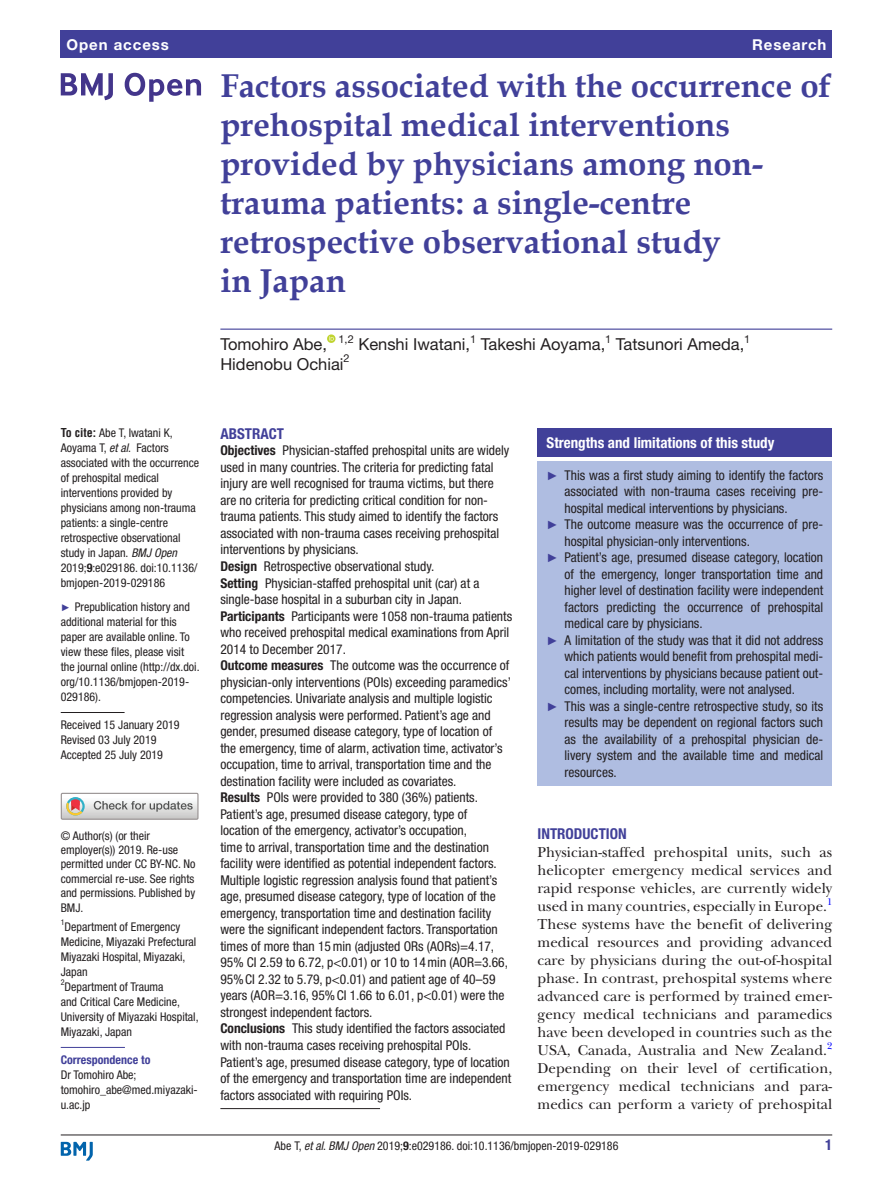
<style>
.page{position:relative;width:893px;height:1191px;background:#fff}
.page>*{position:absolute;margin:0;border:0;box-sizing:border-box;transform-origin:0 0}
.t1{font:700 33px/39px "Book Antiqua";color:#414099}
.t2{font:16.5px "Helvetica Neue LT Std";color:#231f20}
.t3{font:15px/18px "New Baskerville";color:#231f20;text-align:justify}
.t4{font:700 condensed 15px "Helvetica Neue LT Std";color:#fff}
.t5{font:700 condensed 15px "Helvetica Neue LT Std";color:#414099}
.t6{font:700 15px "Helvetica Neue LT Std";letter-spacing:.065em;color:#fff}
.t7{font:condensed 13.5px/16.5px "Helvetica Neue LT Std";color:#231f20}
.t8{font:condensed 12px/15px "Helvetica Neue LT Std";color:#231f20}
.t9{font:700 condensed 12px "Helvetica Neue LT Std";color:#414099}
.t10{font:10.95px "Helvetica Neue LT Std";color:#231f20}
.t11{font:9.9px "New Baskerville";color:#00f}
.t12{font:condensed 7.95px "Helvetica Neue LT Std";color:#231f20}
.s1{font-family:"Helvetica LT Std";font-weight:700}
.s2{font-style:italic}
.s3{font-weight:700}
.s4{font-family:"Arial";font-stretch:normal;font-size:9.75px;color:#414099}
.s5{font-family:"Arial";font-stretch:normal;font-size:12px;color:#414099}
</style>
<div class="page">
<hr style="left:61px;top:1134px;width:771px;height:1px;background:#231f20">
<svg style="left:61px;top:1141px;width:32px;height:19px"></svg>
<div style="left:61px;top:31px;width:771px;height:27px;background:#414099"></div>
<hr style="left:220px;top:328px;width:612px;height:2px;background:#414099">
<svg style="left:327px;top:334px;width:8px;height:9px"></svg>
<hr style="left:61px;top:712px;width:64px;height:1px;background:#231f20">
<hr style="left:61px;top:1047px;width:64px;height:1px;background:#414099">
<svg style="left:61px;top:73px;width:52px;height:27px"></svg>
<svg style="left:125px;top:73px;width:76px;height:29px"></svg>
<div style="left:61px;top:792px;width:138px;height:27px;border:1px solid #969090"></div>
<svg style="left:61px;top:793px;width:137px;height:26px"></svg>
<div style="left:538px;top:428px;width:294px;height:29px;background:#414099"></div>
<div style="left:538px;top:461px;width:294px;height:324px;background:#afbde1"></div>
<hr style="left:220px;top:1108px;width:160px;height:1px;background:#231f20">
<p class="t6" style="left:66px;top:35px;width:104px">Open access</p>
<p class="t6" style="left:752px;top:35px;width:76px">Research</p>
<h1 class="t1" style="left:220px;top:66px;width:613px">Factors associated with the occurrence of prehospital medical interventions provided by physicians among non&shy;trauma patients: a single-centre retrospective observational study<br>in Japan</h1>
<p class="t2" style="left:220px;top:335px;width:108px">Tomohiro Abe,</p>
<p class="t10" style="left:339px;top:332px;width:17px">1,2</p>
<p class="t2" style="left:358px;top:335px;width:113px">Kenshi Iwatani,</p>
<p class="t10" style="left:470px;top:332px;width:8px">1</p>
<p class="t2" style="left:481px;top:335px;width:126px">Takeshi Aoyama,</p>
<p class="t10" style="left:605px;top:332px;width:8px">1</p>
<p class="t2" style="left:616px;top:335px;width:130px">Tatsunori Ameda,</p>
<p class="t10" style="left:744px;top:332px;width:8px">1</p>
<p class="t2" style="left:220px;top:354px;width:125px">Hidenobu Ochiai</p>
<p class="t10" style="left:344px;top:352px;width:8px">2</p>
<p class="t8" style="left:61px;top:425px;width:140px"><span class="s1">To cite:</span> Abe T, Iwatani K,<br>Aoyama T, <span class="s2">et al</span>. Factors associated with the occurrence of prehospital medical interventions provided by physicians among non-trauma patients: a single-centre retrospective observational study in Japan. <span class="s2">BMJ Open<br></span>2019;<span class="s3">9</span>:e029186. doi:10.1136/ bmjopen-2019-029186</p>
<p class="t8" style="left:61px;top:599px;width:140px"><span class="s4">►</span> Prepublication history and additional material for this paper are available online. To view these files, please visit the journal online (http://dx.doi. org/10.1136/bmjopen-2019-<br>029186).</p>
<p class="t8" style="left:61px;top:717px;width:120px">Received 15 January 2019<br>Revised 03 July 2019<br>Accepted 25 July 2019</p>
<p class="t8" style="left:61px;top:828px;width:136px;line-height:14.4px">© Author(s) (or their employer(s)) 2019. Re-use permitted under CC BY-NC. No commercial re-use. See rights and permissions. Published by<br>BMJ.</p>
<p class="t12" style="left:61px;top:918px;width:5px">1</p>
<p class="t8" style="left:61px;top:919px;width:137px;text-indent:4px">Department of Emergency<br>Medicine, Miyazaki Prefectural<br>Miyazaki Hospital, Miyazaki,<br>Japan</p>
<p class="t12" style="left:61px;top:978px;width:5px">2</p>
<p class="t8" style="left:61px;top:979px;width:139px;text-indent:4px">Department of Trauma<br>and Critical Care Medicine,<br>University of Miyazaki Hospital,<br>Miyazaki, Japan</p>
<p class="t9" style="left:61px;top:1052px;width:91px">Correspondence to</p>
<p class="t8" style="left:61px;top:1067px;width:138px">Dr Tomohiro Abe; tomohiro_abe@med.miyazaki&shy;u.ac.jp</p>
<p class="t5" style="left:220px;top:424px;width:65px">Abstract</p>
<p class="t7" style="left:220px;top:442px;width:293px"><span class="s3">Objectives</span> Physician-staffed prehospital units are widely used in many countries. The criteria for predicting fatal injury are well recognised for trauma victims, but there are no criteria for predicting critical condition for non&shy;trauma patients. This study aimed to identify the factors associated with non-trauma cases receiving prehospital interventions by physicians.<br><span class="s3">Design</span> Retrospective observational study.<br><span class="s3">Setting</span> Physician-staffed prehospital unit (car) at a single-base hospital in a suburban city in Japan.<br><span class="s3">Participants</span> Participants were 1058 non-trauma patients who received prehospital medical examinations from April 2014 to December 2017.<br><span class="s3">Outcome measures</span> The outcome was the occurrence of physician-only interventions (POIs) exceeding paramedics’ competencies. Univariate analysis and multiple logistic regression analysis were performed. Patient’s age and gender, presumed disease category, type of location of<br>the emergency, time of alarm, activation time, activator’s occupation, time to arrival, transportation time and the destination facility were included as covariates.<br><span class="s3">Results</span> POIs were provided to 380 (36%) patients.<br>Patient’s age, presumed disease category, type of<br>location of the emergency, activator’s occupation,<br>time to arrival, transportation time and the destination facility were identified as potential independent factors.<br>Multiple logistic regression analysis found that patient’s age, presumed disease category, type of location of the emergency, transportation time and destination facility were the significant independent factors. Transportation times of more than 15min (adjusted ORs (AORs)=4.17, 95% CI 2.59 to 6.72, p&lt;0.01) or 10 to 14min (AOR=3.66, 95%CI 2.32 to 5.79, p&lt;0.01) and patient age of 40–59 years (AOR=3.16, 95%CI 1.66 to 6.01, p&lt;0.01) were the strongest independent factors.<br><span class="s3">Conclusions</span> This study identified the factors associated with non-trauma cases receiving prehospital POIs.<br>Patient’s age, presumed disease category, type of location of the emergency and transportation time are independent factors associated with requiring POIs.</p>
<p class="t4" style="left:547px;top:433px;width:229px">Strengths and limitations of this study</p>
<p class="t7" style="left:547px;top:466px;width:278px"><span class="s5">►</span> This was a first study aiming to identify the factors</p>
<p class="t7" style="left:565px;top:483px;width:260px">associated with non-trauma cases receiving pre-</p>
<p class="t7" style="left:565px;top:499px;width:225px">hospital medical interventions by physicians.</p>
<p class="t7" style="left:547px;top:516px;width:278px"><span class="s5">►</span> The outcome measure was the occurrence of pre-</p>
<p class="t7" style="left:565px;top:532px;width:187px">hospital physician-only interventions.</p>
<p class="t7" style="left:547px;top:549px;width:278px"><span class="s5">►</span> Patient’s age, presumed disease category, location</p>
<p class="t7" style="left:565px;top:565px;width:260px">of the emergency, longer transportation time and</p>
<p class="t7" style="left:565px;top:582px;width:260px">higher level of destination facility were independent</p>
<p class="t7" style="left:565px;top:598px;width:260px">factors predicting the occurrence of prehospital</p>
<p class="t7" style="left:565px;top:615px;width:140px">medical care by physicians.</p>
<p class="t7" style="left:547px;top:631px;width:278px"><span class="s5">►</span> A limitation of the study was that it did not address</p>
<p class="t7" style="left:565px;top:648px;width:260px">which patients would benefit from prehospital medi-</p>
<p class="t7" style="left:565px;top:664px;width:260px">cal interventions by physicians because patient out-</p>
<p class="t7" style="left:565px;top:681px;width:232px">comes, including mortality, were not analysed.</p>
<p class="t7" style="left:547px;top:697px;width:278px"><span class="s5">►</span> This was a single-centre retrospective study, so its</p>
<p class="t7" style="left:565px;top:714px;width:260px">results may be dependent on regional factors such</p>
<p class="t7" style="left:565px;top:730px;width:260px">as the availability of a prehospital physician de-</p>
<p class="t7" style="left:565px;top:747px;width:260px">livery system and the available time and medical</p>
<p class="t7" style="left:565px;top:763px;width:54px">resources.</p>
<p class="t5" style="left:538px;top:825px;width:91px">Introduction</p>
<p class="t3" style="left:538px;top:843px;width:296px">Physician-staffed prehospital units, such as helicopter emergency medical services and rapid response vehicles, are currently widely used in many countries, especially in Europe.</p>
<p class="t11" style="left:827px;top:895px;width:7px">1</p>
<p class="t3" style="left:538px;top:915px;width:296px">These systems have the benefit of delivering medical resources and providing advanced care by physicians during the out-of-hospital phase. In contrast, prehospital systems where advanced care is performed by trained emer&shy;gency medical technicians and paramedics have been developed in countries such as the USA, Canada, Australia and New Zealand.<sup>2<br></sup>Depending on their level of certification, emergency medical technicians and para&shy;medics can perform a variety of prehospital</p>
<p class="t8" style="left:275px;top:1137px;width:345px">Abe T, <span class="s2">et al</span>. <span class="s2">BMJ Open</span> 2019;<span class="s3">9</span>:e029186. doi:10.1136/bmjopen-2019-029186</p>
<p class="t5" style="left:825px;top:1135px;width:9px">1</p>
</div>
